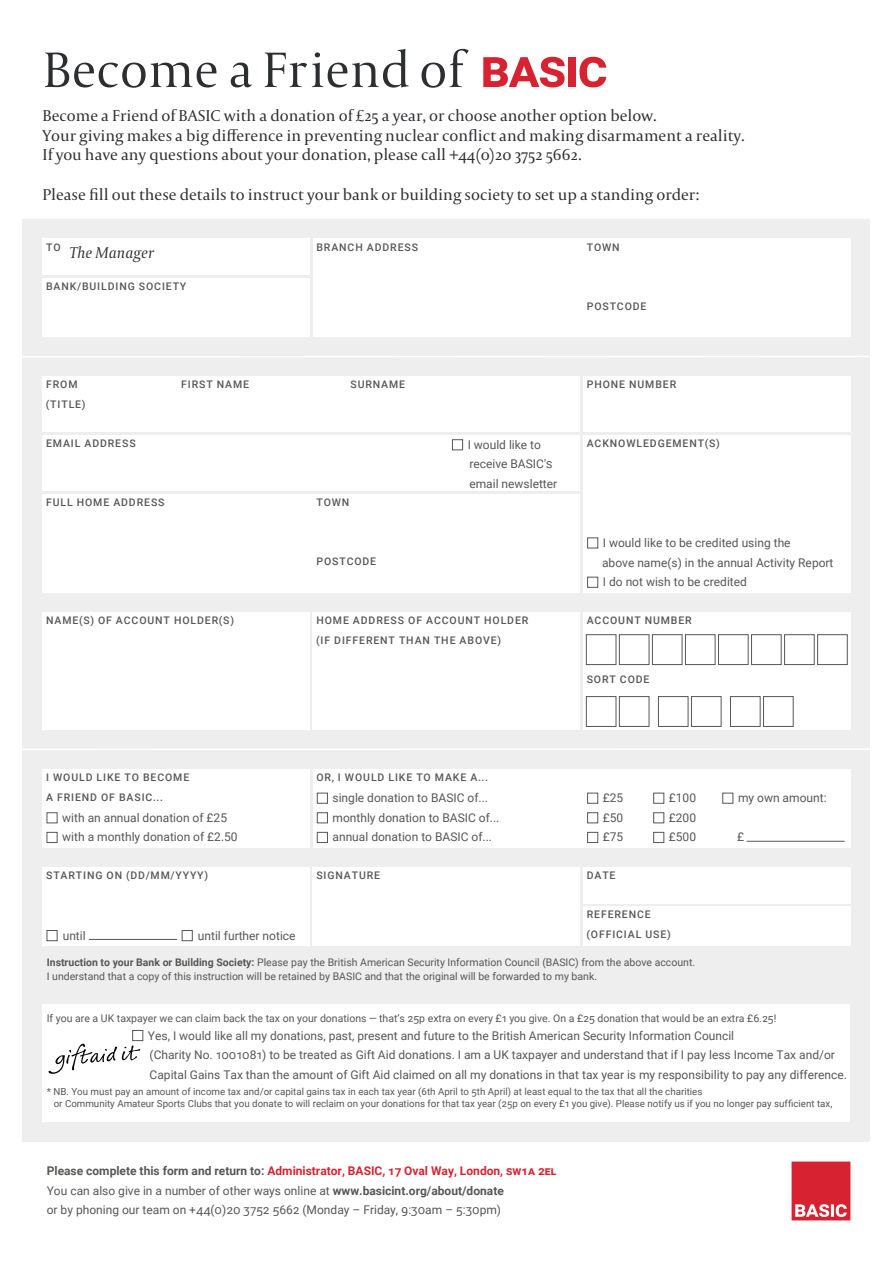
<style>
.page{position:relative;width:893px;height:1263px;background:#fff}
.page>*{position:absolute;margin:0;border:0;box-sizing:border-box;transform-origin:0 0}
.t1{font:300 52.5px "Capitolium 2";color:#2d2e32}
.t2{font:16.5px/19.6px "Capitolium 2";color:#2d2e32}
.t3{font:italic 16.5px "Capitolium 2";color:#2d2e32}
.t4{font:12px/19.6px "Roboto";color:#575756}
.t5{font:500 10.5px/19.6px "Roboto";letter-spacing:.085em;color:#575756}
.t6{font:10.5px/14.7px "Roboto";color:#575756}
.t7{font:9.75px/12px "Roboto";color:#575756}
.s1{font-family:"Roboto";font-weight:700;color:#d72331}
.s2{font-weight:700}
.s3{font-weight:700;color:#d72331}
</style>
<div class="page">
<div style="left:23px;top:219px;width:847px;height:923px;background:#eee"></div>
<div style="left:313px;top:239px;width:537px;height:98px;background:#fff"></div>
<div style="left:43px;top:494px;width:270px;height:98px;background:#fff"></div>
<svg style="left:792px;top:1161px;width:58px;height:59px;background:#db3c48"></svg>
<div style="left:43px;top:278px;width:267px;height:59px;background:#fff"></div>
<div style="left:313px;top:553px;width:267px;height:39px;background:#fff"></div>
<div style="left:43px;top:239px;width:267px;height:36px;background:#fff"></div>
<div style="left:43px;top:376px;width:135px;height:56px;background:#fff"></div>
<div style="left:583px;top:867px;width:267px;height:36px;background:#fff"></div>
<div style="left:313px;top:867px;width:267px;height:78px;background:#fff"></div>
<div style="left:178px;top:376px;width:402px;height:56px;background:#fff"></div>
<div style="left:313px;top:494px;width:267px;height:59px;background:#fff"></div>
<div style="left:583px;top:376px;width:267px;height:56px;background:#fff"></div>
<div style="left:43px;top:435px;width:537px;height:56px;background:#fff"></div>
<div style="left:43px;top:1004px;width:807px;height:118px;background:#fff"></div>
<div style="left:132px;top:1030px;width:11px;height:11px;background:#fff;border:1px solid #575756"></div>
<svg style="left:48px;top:1043px;width:93px;height:31px"></svg>
<div style="left:583px;top:435px;width:267px;height:157px;background:#fff"></div>
<div style="left:587px;top:538px;width:11px;height:10px;background:#fff;border:1px solid #575756"></div>
<div style="left:587px;top:577px;width:11px;height:10px;background:#fff;border:1px solid #575756"></div>
<hr style="left:0;top:356px;width:893px;height:2px;background:#fff">
<hr style="left:0;top:748px;width:893px;height:2px;background:#fff">
<div style="left:43px;top:612px;width:267px;height:118px;background:#fff"></div>
<div style="left:43px;top:867px;width:267px;height:78px;background:#fff"></div>
<div style="left:47px;top:930px;width:10px;height:11px;background:#fff;border:1px solid #575756"></div>
<hr style="left:89px;top:939px;width:98px;height:1px;background:#575756">
<div style="left:178px;top:906px;width:132px;height:39px;background:#fff"></div>
<div style="left:182px;top:930px;width:10px;height:11px;background:#fff;border:1px solid #575756"></div>
<div style="left:313px;top:612px;width:267px;height:118px;background:#fff"></div>
<div style="left:583px;top:612px;width:267px;height:59px;background:#fff"></div>
<div style="left:583px;top:906px;width:267px;height:39px;background:#fff"></div>
<div style="left:583px;top:671px;width:267px;height:59px;background:#fff"></div>
<div style="left:586px;top:634px;width:30px;height:31px;background:#fff;border:1px solid #575756"></div>
<div style="left:619px;top:634px;width:30px;height:31px;background:#fff;border:1px solid #575756"></div>
<div style="left:652px;top:634px;width:30px;height:31px;background:#fff;border:1px solid #575756"></div>
<div style="left:685px;top:634px;width:30px;height:31px;background:#fff;border:1px solid #575756"></div>
<div style="left:718px;top:634px;width:30px;height:31px;background:#fff;border:1px solid #575756"></div>
<div style="left:751px;top:634px;width:30px;height:31px;background:#fff;border:1px solid #575756"></div>
<div style="left:784px;top:634px;width:30px;height:31px;background:#fff;border:1px solid #575756"></div>
<div style="left:817px;top:634px;width:30px;height:31px;background:#fff;border:1px solid #575756"></div>
<div style="left:586px;top:696px;width:30px;height:31px;background:#fff;border:1px solid #575756"></div>
<div style="left:619px;top:696px;width:30px;height:31px;background:#fff;border:1px solid #575756"></div>
<div style="left:658px;top:696px;width:30px;height:31px;background:#fff;border:1px solid #575756"></div>
<div style="left:691px;top:696px;width:30px;height:31px;background:#fff;border:1px solid #575756"></div>
<div style="left:730px;top:696px;width:30px;height:31px;background:#fff;border:1px solid #575756"></div>
<div style="left:763px;top:696px;width:30px;height:31px;background:#fff;border:1px solid #575756"></div>
<div style="left:313px;top:769px;width:537px;height:78px;background:#fff"></div>
<div style="left:317px;top:793px;width:11px;height:10px;background:#fff;border:1px solid #575756"></div>
<div style="left:317px;top:812px;width:11px;height:11px;background:#fff;border:1px solid #575756"></div>
<div style="left:317px;top:832px;width:11px;height:11px;background:#fff;border:1px solid #575756"></div>
<hr style="left:747px;top:841px;width:98px;height:1px;background:#575756">
<div style="left:43px;top:769px;width:267px;height:78px;background:#fff"></div>
<div style="left:47px;top:812px;width:10px;height:11px;background:#fff;border:1px solid #575756"></div>
<div style="left:47px;top:832px;width:10px;height:11px;background:#fff;border:1px solid #575756"></div>
<div style="left:587px;top:793px;width:11px;height:10px;background:#fff;border:1px solid #575756"></div>
<div style="left:587px;top:812px;width:11px;height:11px;background:#fff;border:1px solid #575756"></div>
<div style="left:587px;top:832px;width:11px;height:11px;background:#fff;border:1px solid #575756"></div>
<div style="left:653px;top:793px;width:11px;height:10px;background:#fff;border:1px solid #575756"></div>
<div style="left:653px;top:812px;width:11px;height:11px;background:#fff;border:1px solid #575756"></div>
<div style="left:653px;top:832px;width:11px;height:11px;background:#fff;border:1px solid #575756"></div>
<div style="left:452px;top:439px;width:11px;height:11px;background:#fff;border:1px solid #575756"></div>
<h1 class="t1" style="left:43px;top:35px;width:566px">Become a Friend of <span class="s1">BASIC</span></h1>
<p class="t2" style="left:43px;top:105px;width:704px">Become a Friend of BASIC with a donation of £25 a year, or choose another option below.<br>Your giving makes a big difference in preventing nuclear conflict and making disarmament a reality.<br>If you have any questions about your donation, please call +44 (0) 20 3752 5662.</p>
<h2 class="t2" style="left:43px;top:184px;width:658px">Please fill out these details to instruct your bank or building society to set up a standing order:</h2>
<p class="t5" style="left:46px;top:237px;width:16px">TO</p>
<h2 class="t3" style="left:70px;top:242px;width:86px">The Manager</h2>
<p class="t5" style="left:316px;top:237px;width:103px">BRANCH ADDRESS</p>
<p class="t5" style="left:587px;top:237px;width:34px">TOWN</p>
<p class="t5" style="left:46px;top:276px;width:142px">BANK/BUILDING SOCIETY</p>
<p class="t5" style="left:46px;top:374px;width:41px">FROM (TITLE)</p>
<p class="t5" style="left:46px;top:433px;width:91px">EMAIL ADDRESS</p>
<p class="t5" style="left:181px;top:374px;width:69px">FIRST NAME</p>
<p class="t5" style="left:350px;top:374px;width:56px">SURNAME</p>
<p class="t5" style="left:46px;top:492px;width:120px">FULL HOME ADDRESS</p>
<p class="t5" style="left:316px;top:492px;width:34px">TOWN</p>
<p class="t5" style="left:316px;top:551px;width:61px">POSTCODE</p>
<p class="t4" style="left:468px;top:434px;width:91px">I would like to receive BASIC'S email newsletter</p>
<p class="t5" style="left:587px;top:296px;width:61px">POSTCODE</p>
<p class="t5" style="left:587px;top:374px;width:91px">PHONE NUMBER</p>
<p class="t5" style="left:587px;top:433px;width:135px">ACKNOWLEDGEMENT(S)</p>
<p class="t4" style="left:602px;top:532px;width:233px">I would like to be credited using the<br>above name(s) in the annual Activity Report<br>I do not wish to be credited</p>
<p class="t5" style="left:46px;top:610px;width:189px">NAME(S) OF ACCOUNT HOLDER(S)</p>
<p class="t5" style="left:316px;top:610px;width:214px">HOME ADDRESS OF ACCOUNT HOLDER (IF DIFFERENT THAN THE ABOVE)</p>
<p class="t5" style="left:587px;top:610px;width:107px">ACCOUNT NUMBER</p>
<p class="t5" style="left:587px;top:669px;width:64px">SORT CODE</p>
<p class="t5" style="left:46px;top:767px;width:145px">I WOULD LIKE TO BECOME<br>A FRIEND OF BASIC...</p>
<p class="t4" style="left:62px;top:807px;width:177px">with an annual donation of £25 with a monthly donation of £2.50</p>
<p class="t5" style="left:46px;top:865px;width:164px">STARTING ON (DD/MM/YYYY)</p>
<p class="t4" style="left:63px;top:925px;width:24px">until</p>
<p class="t4" style="left:187px;top:925px;width:110px">or until further notice</p>
<p class="t5" style="left:316px;top:767px;width:173px">OR, I WOULD LIKE TO MAKE A...</p>
<p class="t4" style="left:333px;top:788px;width:168px">single donation to BASIC of... monthly donation to BASIC of... annual donation to BASIC of...</p>
<p class="t4" style="left:738px;top:788px;width:90px">my own amount:</p>
<p class="t4" style="left:603px;top:788px;width:22px;text-align:justify">£25 £50 £75</p>
<p class="t4" style="left:669px;top:788px;width:29px;text-align:justify">£100 £200 £500</p>
<p class="t4" style="left:737px;top:827px;width:8px">£</p>
<p class="t5" style="left:316px;top:865px;width:65px">SIGNATURE</p>
<p class="t5" style="left:587px;top:865px;width:30px">DATE</p>
<p class="t5" style="left:586px;top:904px;width:86px">REFERENCE (OFFICIAL USE)</p>
<p class="t6" style="left:47px;top:954px;width:650px"><span class="s2">Instruction to your Bank or Building Society:</span> Please pay the British American Security Information Council (BASIC) from the above account.<br>I understand that a copy of this instruction will be retained by BASIC and that the original will be forwarded to my bank.</p>
<p class="t6" style="left:47px;top:1010px;width:731px">If you are a UK taxpayer we can claim back the tax on your donations — that’s 25p extra on every £1 you give. On a £25 donation that would be an extra £6.25!</p>
<p class="t4" style="left:148px;top:1025px;width:700px">Yes, I would like all my donations, past, present and future to the British American Security Information Council<br>(Charity No. 1001081) to be treated as Gift Aid donations. I am a UK taxpayer and understand that if I pay less Income Tax and/or<br>Capital Gains Tax than the amount of Gift Aid claimed on all my donations in that tax year is my responsibility to pay any difference.</p>
<p class="t7" style="left:54px;top:1085px;width:780px;text-indent:-7px">* NB. You must pay an amount of income tax and/or capital gains tax in each tax year (6th April to 5th April) at least equal to the tax that all the charities<br>or Community Amateur Sports Clubs that you donate to will reclaim on your donations for that tax year (25p on every £1 you give). Please notify us if you no longer pay sufficient tax,</p>
<p class="t4" style="left:47px;top:1161px;width:511px"><span class="s2">Please complete this form and return to:</span> <span class="s3">Administrator, BASIC, 17 Oval Way, London, SW1A 2EL<br></span>You can also give in a number of other ways online at <span class="s2">www.basicint.org/about/donate<br></span>or by phoning our team on +44(0)20 3752 5662 (Monday – Friday, 9:30am – 5:30pm)</p>
</div>
